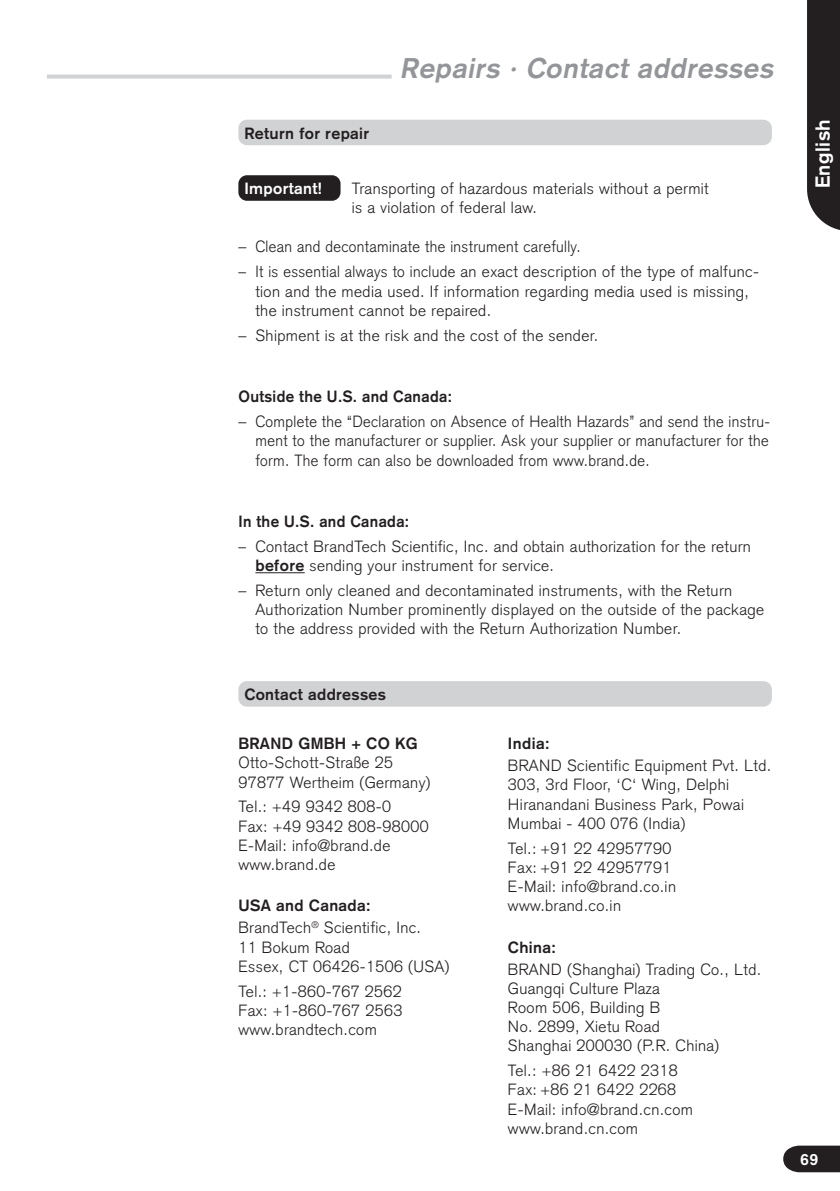
<style>
.page{position:relative;width:840px;height:1191px;background:#fff}
.page>*{position:absolute;margin:0;border:0;box-sizing:border-box;transform-origin:0 0}
.t1{font:italic 700 28px "Akzidenz Grotesk";color:#939598}
.t2{font:700 20px "Akzidenz Grotesk";letter-spacing:.025em;color:#fff}
.t3{font:300 16px/19.2px "Akzidenz Grotesk";letter-spacing:.025em;color:#231f20}
.t4{font:300 16px/19.2px "Akzidenz Grotesk";letter-spacing:.025em;color:#231f20;scale:.95 1}
.t5{font:700 16px "Akzidenz Grotesk";letter-spacing:.025em;color:#231f20}
.t6{font:700 16px "Akzidenz Grotesk";letter-spacing:.025em;color:#231f20;scale:.95 1}
.t7{font:700 16px "Akzidenz Grotesk";letter-spacing:.025em;color:#fff}
.s1{font-weight:700}
</style>
<div class="page">
<svg style="left:807px;top:0;width:32px;height:230px;background:#2d292a"></svg>
<svg style="left:783px;top:1145px;width:56px;height:27px;background:#353132"></svg>
<svg style="left:47px;top:75px;width:344px;height:4px"></svg>
<hr style="left:255px;top:572px;width:49px;height:1px;background:#231f20">
<div style="left:238px;top:681px;width:533px;height:25px;background:#d1d2d4;border-radius:9px"></div>
<div style="left:238px;top:120px;width:533px;height:25px;background:#d1d2d4;border-radius:9px"></div>
<div style="left:238px;top:175px;width:102px;height:26px;background:#231f20;border-radius:9px"></div>
<p class="t5" style="left:244px;top:124px;width:126px">Return for repair</p>
<h1 class="t1" style="left:400px;top:52px;width:380px">Repairs · Contact addresses</h1>
<p class="t7" style="left:244px;top:179px;width:79px">Important!</p>
<p class="t3" style="left:352px;top:178px;width:358px">Transporting of hazardous materials without a permit is a violation of federal law.</p>
<p class="t3" style="left:238px;top:237px;width:343px">– Clean and decontaminate the instrument carefully.</p>
<p class="t4" style="left:255px;top:262px;width:531px;text-indent:-17px">– It is essential always to include an exact description of the type of malfunc&shy;tion and the media used. If information regarding media used is missing, the instrument cannot be repaired.</p>
<p class="t3" style="left:238px;top:325px;width:361px">– Shipment is at the risk and the cost of the sender.</p>
<p class="t6" style="left:238px;top:387px;width:226px">Outside the U.S. and Canada:</p>
<p class="t3" style="left:255px;top:412px;width:516px;text-align:justify;text-indent:-17px">– Complete the “Declaration on Absence of Health Hazards” and send the instru&shy;ment to the manufacturer or supplier. Ask your supplier or manufacturer for the form. The form can also be downloaded from www.brand.de.</p>
<p class="t6" style="left:238px;top:512px;width:181px">In the U.S. and Canada:</p>
<p class="t4" style="left:255px;top:537px;width:523px;text-indent:-17px">– Contact BrandTech Scientific, Inc. and obtain authorization for the return <span class="s1">before</span> sending your instrument for service.</p>
<p class="t3" style="left:255px;top:581px;width:510px;text-indent:-17px">– Return only cleaned and decontaminated instruments, with the Return<br>Authorization Number prominently displayed on the outside of the package to the address provided with the Return Authorization Number.</p>
<p class="t5" style="left:244px;top:685px;width:143px">Contact addresses</p>
<p class="t5" style="left:238px;top:734px;width:181px">BRAND GMBH + CO KG</p>
<p class="t3" style="left:238px;top:753px;width:194px">Otto-Schott-Straße 25<br>97877 Wertheim (Germany)</p>
<p class="t3" style="left:238px;top:797px;width:192px">Tel.: +49 9342 808-0<br>Fax: +49 9342 808-98000<br>E-Mail: info@brand.de www.brand.de</p>
<p class="t3" style="left:238px;top:894px;width:184px;line-height:22px"><span class="s1">USA and Canada:<br></span>BrandTech<sup>®</sup> Scientific, Inc.</p>
<p class="t3" style="left:238px;top:937px;width:212px">11 Bokum Road<br>Essex, CT 06426-1506 (USA)</p>
<p class="t3" style="left:238px;top:981px;width:165px;text-align:justify">Tel.: +1-860-767 2562<br>Fax: +1-860-767 2563 www.brandtech.com</p>
<p class="t5" style="left:507px;top:734px;width:43px">India:</p>
<p class="t3" style="left:507px;top:756px;width:264px">BRAND Scientific Equipment Pvt. Ltd.<br>303, 3rd Floor, ‘C‘ Wing, Delphi<br>Hiranandani Business Park, Powai<br>Mumbai - 400 076 (India)</p>
<p class="t3" style="left:507px;top:838px;width:169px">Tel.: +91 22 42957790<br>Fax: +91 22 42957791<br>E-Mail: info@brand.co.in www.brand.co.in</p>
<p class="t5" style="left:507px;top:937px;width:49px">China:</p>
<p class="t3" style="left:507px;top:959px;width:254px">BRAND (Shanghai) Trading Co., Ltd.<br>Guangqi Culture Plaza<br>Room 506, Building B<br>No. 2899, Xietu Road<br>Shanghai 200030 (P.R. China)</p>
<p class="t3" style="left:507px;top:1061px;width:186px">Tel.: +86 21 6422 2318<br>Fax: +86 21 6422 2268<br>E-Mail: info@brand.cn.com www.brand.cn.com</p>
<p class="t2" style="left:810px;top:188px;width:70px;rotate:-90deg">English</p>
<p class="t7" style="left:799px;top:1150px;width:20px">69</p>
</div>
